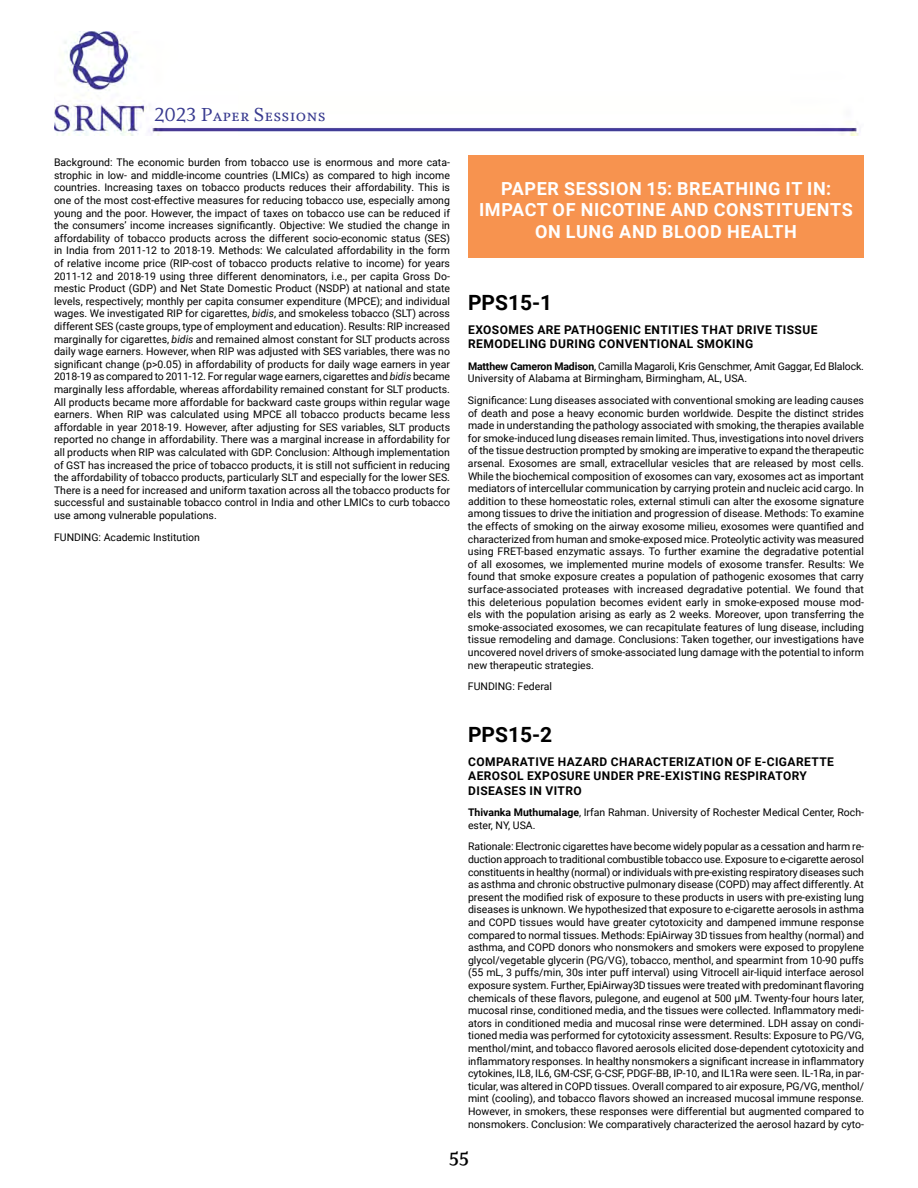
<style>
.page{position:relative;width:918px;height:1188px;background:#fff}
.page>*{position:absolute;margin:0;border:0;box-sizing:border-box;transform-origin:0 0}
.t1{font:21px "Cultura SC";color:#383a8f}
.t2{font:700 21px "Roboto";color:#000}
.t3{font:700 21px "Cultura";color:#000}
.t4{font:700 18px/21.6px "Roboto";letter-spacing:.035em;color:#fff;text-align:center}
.t5{font:700 12px/14.4px "Roboto";letter-spacing:.035em;color:#000}
.t6{font:10.5px/12.6px "Roboto";color:#000;text-align:justify}
.s1{font-style:italic}
.s2{font-weight:700}
</style>
<div class="page">
<img style="left:54px;top:32px;width:805px;height:103px">
<div style="left:468px;top:155px;width:396px;height:103px;background:#f7934f"></div>
<h1 class="t1" style="left:154px;top:103px;width:173px">2023 Paper Sessions</h1>
<p class="t6" style="left:54px;top:156px;width:398px">Background: The economic burden from tobacco use is enormous and more cata&shy;strophic in low- and middle-income countries (LMICs) as compared to high income countries. Increasing taxes on tobacco products reduces their affordability. This is one of the most cost-effective measures for reducing tobacco use, especially among young and the poor. However, the impact of taxes on tobacco use can be reduced if the consumers’ income increases significantly. Objective: We studied the change in affordability of tobacco products across the different socio-economic status (SES) in India from 2011-12 to 2018-19. Methods: We calculated affordability in the form of relative income price (RIP-cost of tobacco products relative to income) for years 2011-12 and 2018-19 using three different denominators, i.e., per capita Gross Do&shy;mestic Product (GDP) and Net State Domestic Product (NSDP) at national and state levels, respectively; monthly per capita consumer expenditure (MPCE); and individual wages. We investigated RIP for cigarettes, <span class="s1">bidis</span>, and smokeless tobacco (SLT) across different SES (caste groups, type of employment and education). Results: RIP increased marginally for cigarettes, <span class="s1">bidis</span> and remained almost constant for SLT products across daily wage earners. However, when RIP was adjusted with SES variables, there was no significant change (p&gt;0.05) in affordability of products for daily wage earners in year 2018-19 as compared to 2011-12. For regular wage earners, cigarettes and <span class="s1">bidis</span> became marginally less affordable, whereas affordability remained constant for SLT products.<br>All products became more affordable for backward caste groups within regular wage earners. When RIP was calculated using MPCE all tobacco products became less affordable in year 2018-19. However, after adjusting for SES variables, SLT products reported no change in affordability. There was a marginal increase in affordability for all products when RIP was calculated with GDP. Conclusion: Although implementation of GST has increased the price of tobacco products, it is still not sufficient in reducing the affordability of tobacco products, particularly SLT and especially for the lower SES.<br>There is a need for increased and uniform taxation across all the tobacco products for successful and sustainable tobacco control in India and other LMICs to curb tobacco use among vulnerable populations.</p>
<p class="t6" style="left:54px;top:530px;width:148px">FUNDING: Academic Institution</p>
<h2 class="t4" style="left:479px;top:177px;width:375px">PAPER SESSION 15: BREATHING IT IN:<br>IMPACT OF NICOTINE AND CONSTITUENTS<br>ON LUNG AND BLOOD HEALTH</h2>
<h1 class="t2" style="left:468px;top:288px;width:86px">PPS15-1</h1>
<p class="t5" style="left:468px;top:322px;width:351px">EXOSOMES ARE PATHOGENIC ENTITIES THAT DRIVE TISSUE<br>REMODELING DURING CONVENTIONAL SMOKING</p>
<p class="t6" style="left:468px;top:359px;width:397px"><span class="s2">Matthew Cameron Madison</span>, Camilla Magaroli, Kris Genschmer, Amit Gaggar, Ed Blalock.<br>University of Alabama at Birmingham, Birmingham, AL, USA.</p>
<p class="t6" style="left:468px;top:393px;width:398px">Significance: Lung diseases associated with conventional smoking are leading causes of death and pose a heavy economic burden worldwide. Despite the distinct strides made in understanding the pathology associated with smoking, the therapies available for smoke-induced lung diseases remain limited. Thus, investigations into novel drivers of the tissue destruction prompted by smoking are imperative to expand the therapeutic arsenal. Exosomes are small, extracellular vesicles that are released by most cells.<br>While the biochemical composition of exosomes can vary, exosomes act as important mediators of intercellular communication by carrying protein and nucleic acid cargo. In addition to these homeostatic roles, external stimuli can alter the exosome signature among tissues to drive the initiation and progression of disease. Methods: To examine the effects of smoking on the airway exosome milieu, exosomes were quantified and characterized from human and smoke-exposed mice. Proteolytic activity was measured using FRET-based enzymatic assays. To further examine the degradative potential of all exosomes, we implemented murine models of exosome transfer. Results: We found that smoke exposure creates a population of pathogenic exosomes that carry surface-associated proteases with increased degradative potential. We found that this deleterious population becomes evident early in smoke-exposed mouse mod&shy;els with the population arising as early as 2 weeks. Moreover, upon transferring the smoke-associated exosomes, we can recapitulate features of lung disease, including tissue remodeling and damage. Conclusions: Taken together, our investigations have uncovered novel drivers of smoke-associated lung damage with the potential to inform new therapeutic strategies.</p>
<p class="t6" style="left:468px;top:680px;width:86px">FUNDING: Federal</p>
<h1 class="t2" style="left:468px;top:720px;width:86px">PPS15-2</h1>
<p class="t5" style="left:468px;top:754px;width:367px">COMPARATIVE HAZARD CHARACTERIZATION OF E-CIGARETTE<br>AEROSOL EXPOSURE UNDER PRE-EXISTING RESPIRATORY<br>DISEASES IN VITRO</p>
<p class="t6" style="left:468px;top:806px;width:398px"><span class="s2">Thivanka Muthumalage</span>, Irfan Rahman. University of Rochester Medical Center, Roch&shy;ester, NY, USA.</p>
<p class="t6" style="left:468px;top:840px;width:398px">Rationale: Electronic cigarettes have become widely popular as a cessation and harm re&shy;duction approach to traditional combustible tobacco use. Exposure to e-cigarette aerosol constituents in healthy (normal) or individuals with pre-existing respiratory diseases such as asthma and chronic obstructive pulmonary disease (COPD) may affect differently. At present the modified risk of exposure to these products in users with pre-existing lung diseases is unknown. We hypothesized that exposure to e-cigarette aerosols in asthma and COPD tissues would have greater cytotoxicity and dampened immune response compared to normal tissues. Methods: EpiAirway 3D tissues from healthy (normal) and asthma, and COPD donors who nonsmokers and smokers were exposed to propylene glycol/vegetable glycerin (PG/VG), tobacco, menthol, and spearmint from 10-90 puffs (55 mL, 3 puffs/min, 30s inter puff interval) using Vitrocell air-liquid interface aerosol exposure system. Further, EpiAirway3D tissues were treated with predominant flavoring chemicals of these flavors, pulegone, and eugenol at 500 µM. Twenty-four hours later, mucosal rinse, conditioned media, and the tissues were collected. Inflammatory medi&shy;ators in conditioned media and mucosal rinse were determined. LDH assay on condi&shy;tioned media was performed for cytotoxicity assessment. Results: Exposure to PG/VG, menthol/mint, and tobacco flavored aerosols elicited dose-dependent cytotoxicity and inflammatory responses. In healthy nonsmokers a significant increase in inflammatory cytokines, IL8, IL6, GM-CSF, G-CSF, PDGF-BB, IP-10, and IL1Ra were seen. IL-1Ra, in par&shy;ticular, was altered in COPD tissues. Overall compared to air exposure, PG/VG, menthol/ mint (cooling), and tobacco flavors showed an increased mucosal immune response.<br>However, in smokers, these responses were differential but augmented compared to nonsmokers. Conclusion: We comparatively characterized the aerosol hazard by cyto-</p>
<h1 class="t3" style="left:449px;top:1144px;width:21px">55</h1>
</div>
